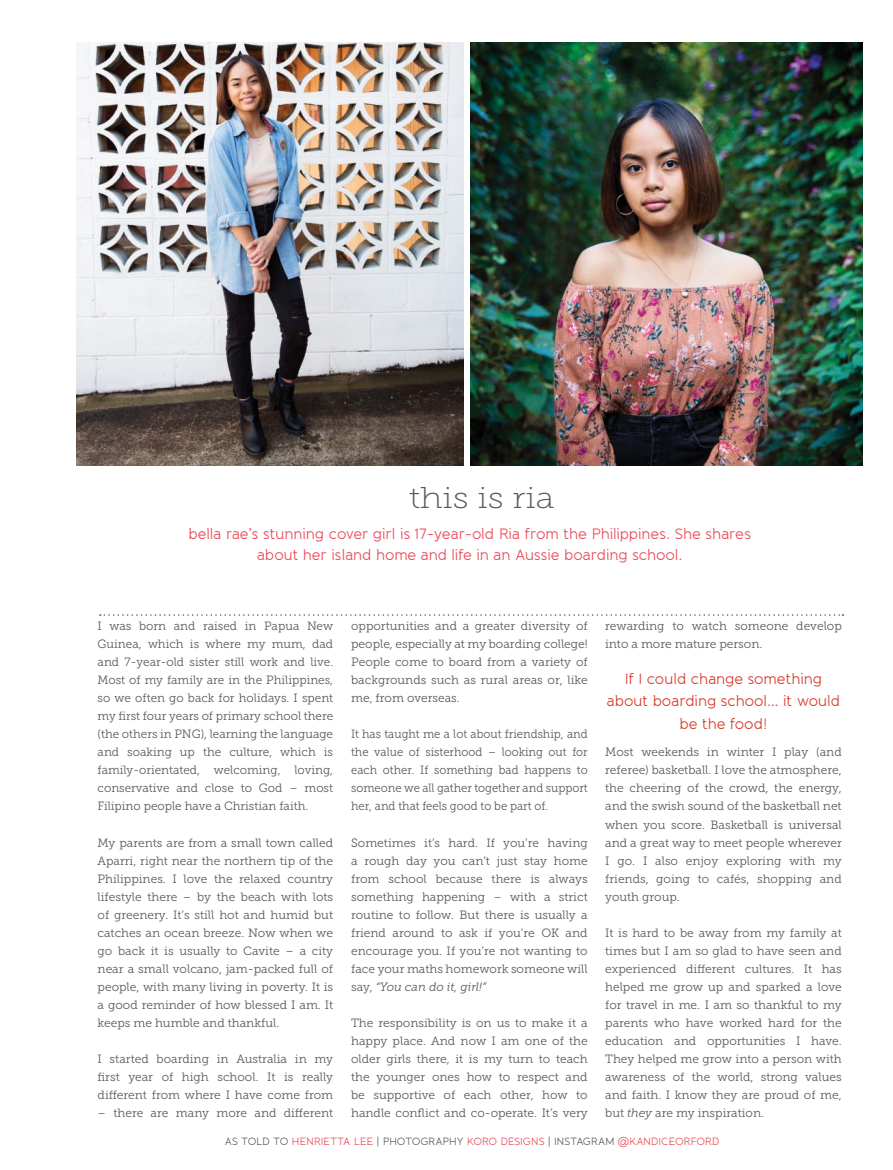
<style>
.page{position:relative;width:893px;height:1170px;background:#fff}
.page>*{position:absolute;margin:0;border:0;box-sizing:border-box;transform-origin:0 0}
.t1{font:30px "Museo Slab 100";color:#58595b;scale:1.16 1}
.t2{font:15px/21px "Banda";letter-spacing:-.015em;color:#eb4755;text-align:center}
.t3{font:15px/22.5px "Banda";letter-spacing:-.01em;color:#d93a2a;text-align:center}
.t4{font:12px/18px "Museo Slab 300";color:#58595b;text-align:justify}
.t5{font:12px/18px "Museo Slab 300";color:#58595b;text-align:justify;scale:.94 1}
.t6{font:10.5px "Banda";letter-spacing:-.03em;color:#eb4755}
.s1{font-style:italic}
.s2{color:#58595b}
</style>
<div class="page">
<img style="left:76px;top:43px;width:388px;height:422px">
<img style="left:470px;top:43px;width:392px;height:422px">
<svg style="left:100px;top:614px;width:743px;height:1px"></svg>
<h1 class="t1" style="left:409px;top:485px;width:127px">this is ria</h1>
<p class="t2" style="left:188px;top:524px;width:564px">bella rae’s stunning cover girl is 17-year-old Ria from the Philippines. She shares about her island home and life in an Aussie boarding school.</p>
<p class="t4" style="left:98px;top:618px;width:237px">I was born and raised in Papua New Guinea, which is where my mum, dad and 7-year-old sister still work and live.<br>Most of my family are in the Philippines, so we often go back for holidays. I spent my first four years of primary school there (the others in PNG), learning the language and soaking up the culture, which is family-orientated, welcoming, loving, conservative and close to God – most Filipino people have a Christian faith.</p>
<p class="t4" style="left:98px;top:834px;width:237px">My parents are from a small town called Aparri, right near the northern tip of the Philippines. I love the relaxed country lifestyle there – by the beach with lots of greenery. It’s still hot and humid but catches an ocean breeze. Now when we go back it is usually to Cavite – a city near a small volcano, jam-packed full of people, with many living in poverty. It is a good reminder of how blessed I am. It keeps me humble and thankful.</p>
<p class="t4" style="left:98px;top:1050px;width:237px">I started boarding in Australia in my first year of high school. It is really different from where I have come from</p>
<p class="t4" style="left:98px;top:1104px;width:237px">– there are many more and different</p>
<p class="t4" style="left:351px;top:618px;width:238px">opportunities and a greater diversity of people, especially at my boarding college!<br>People come to board from a variety of backgrounds such as rural areas or, like me, from overseas.</p>
<p class="t5" style="left:351px;top:726px;width:253px">It has taught me a lot about friendship, and the value of sisterhood – looking out for each other. If something bad happens to someone we all gather together and support her, and that feels good to be part of.</p>
<p class="t4" style="left:351px;top:834px;width:238px">Sometimes it’s hard. If you’re having a rough day you can’t just stay home from school because there is always something happening – with a strict routine to follow. But there is usually a friend around to ask if you’re OK and encourage you. If you’re not wanting to face your maths homework someone will say, <span class="s1">“You can do it, girl!”</span></p>
<p class="t4" style="left:351px;top:1014px;width:238px">The responsibility is on us to make it a happy place. And now I am one of the older girls there, it is my turn to teach the younger ones how to respect and be supportive of each other, how to handle conflict and co-operate. It’s very</p>
<p class="t4" style="left:605px;top:618px;width:238px">rewarding to watch someone develop into a more mature person.</p>
<p class="t3" style="left:607px;top:669px;width:235px">If I could change something about boarding school… it would be the food!</p>
<p class="t4" style="left:605px;top:744px;width:238px">Most weekends in winter I play (and referee) basketball. I love the atmosphere, the cheering of the crowd, the energy, and the swish sound of the basketball net when you score. Basketball is universal and a great way to meet people wherever I go. I also enjoy exploring with my friends, going to cafés, shopping and youth group.</p>
<p class="t4" style="left:605px;top:924px;width:238px">It is hard to be away from my family at times but I am so glad to have seen and experienced different cultures. It has helped me grow up and sparked a love for travel in me. I am so thankful to my parents who have worked hard for the education and opportunities I have.<br>They helped me grow into a person with awareness of the world, strong values and faith. I know they are proud of me, but <span class="s1">they</span> are my inspiration.</p>
<p class="t6" style="left:225px;top:1137px;width:496px"><span class="s2">AS TOLD TO</span> HENRIETTA LEE <span class="s2">| PHOTOGRAPHY</span> KORO DESIGNS <span class="s2">| INSTAGRAM</span> @KANDICEORFORD</p>
</div>
